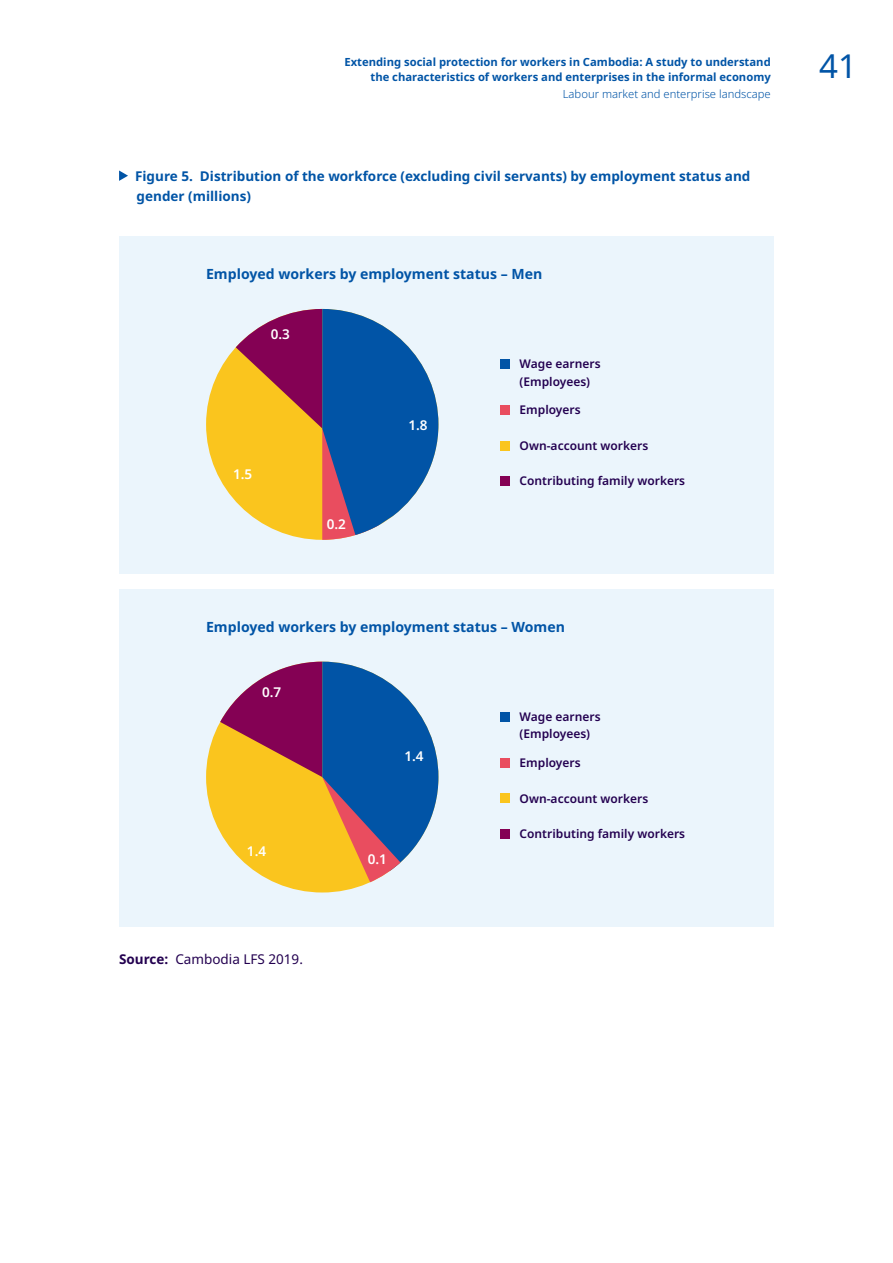
<style>
.page{position:relative;width:893px;height:1263px;background:#fff}
.page>*{position:absolute;margin:0;border:0;box-sizing:border-box;transform-origin:0 0}
.t1{font:33px "Noto Sans";color:#0154a6}
.t2{font:700 14.1px "Noto Sans";color:#0154a6}
.t3{font:700 13.5px/20.2px "Noto Sans";color:#0154a6}
.t4{font:600 13.5px "Noto Sans";color:#fff}
.t5{font:13.5px "Noto Sans";color:#230050}
.t6{font:600 12px "Noto Sans";color:#230050}
.t7{font:700 11.25px/15px "Noto Sans";color:#0154a6;text-align:right}
.t8{font:300 11.25px "Noto Sans";color:#0154a6}
.s1{font-weight:700}
</style>
<div class="page">
<svg style="left:119px;top:170px;width:9px;height:11px"></svg>
<div style="left:119px;top:237px;width:655px;height:337px;background:#ebf5fc"></div>
<div style="left:206px;top:309px;width:232px;height:231px;background:#fac51e;border-radius:50%"></div>
<svg style="left:236px;top:309px;width:202px;height:231px"></svg>
<div style="left:500px;top:359px;width:10px;height:10px;background:#0154a6"></div>
<div style="left:500px;top:405px;width:10px;height:10px;background:#e94d5f"></div>
<div style="left:500px;top:441px;width:10px;height:9px;background:#fac51e"></div>
<div style="left:500px;top:476px;width:10px;height:10px;background:#840154"></div>
<div style="left:119px;top:589px;width:655px;height:338px;background:#ebf5fc"></div>
<div style="left:500px;top:712px;width:10px;height:9px;background:#0154a6"></div>
<div style="left:500px;top:758px;width:10px;height:9px;background:#e94d5f"></div>
<div style="left:500px;top:793px;width:10px;height:10px;background:#fac51e"></div>
<div style="left:500px;top:829px;width:10px;height:9px;background:#840154"></div>
<div style="left:206px;top:662px;width:232px;height:230px;background:#fac51e;border-radius:50%"></div>
<svg style="left:220px;top:662px;width:218px;height:220px"></svg>
<p class="t7" style="left:344px;top:55px;width:428px">Extending social protection for workers in Cambodia: A study to understand the characteristics of workers and enterprises in the informal economy</p>
<p class="t8" style="left:563px;top:86px;width:209px">Labour market and enterprise landscape</p>
<p class="t3" style="left:135px;top:166px;width:617px">Figure 5. Distribution of the workforce (excluding civil servants) by employment status and gender (millions)</p>
<p class="t2" style="left:206px;top:264px;width:338px">Employed workers by employment status – Men</p>
<p class="t4" style="left:271px;top:325px;width:21px">0.3</p>
<p class="t4" style="left:233px;top:465px;width:21px">1.5</p>
<p class="t4" style="left:327px;top:514px;width:21px">0.2</p>
<p class="t4" style="left:408px;top:415px;width:21px">1.8</p>
<p class="t6" style="left:520px;top:355px;width:82px">Wage earners</p>
<p class="t6" style="left:520px;top:373px;width:72px">(Employees)</p>
<p class="t6" style="left:520px;top:402px;width:63px">Employers</p>
<p class="t6" style="left:520px;top:437px;width:130px">Own-account workers</p>
<p class="t6" style="left:520px;top:472px;width:167px">Contributing family workers</p>
<p class="t2" style="left:206px;top:616px;width:360px">Employed workers by employment status – Women</p>
<p class="t4" style="left:262px;top:682px;width:21px">0.7</p>
<p class="t4" style="left:247px;top:841px;width:21px">1.4</p>
<p class="t5" style="left:119px;top:950px;width:185px"><span class="s1">Source:</span> Cambodia LFS 2019.</p>
<p class="t4" style="left:404px;top:746px;width:21px">1.4</p>
<p class="t4" style="left:368px;top:849px;width:21px">0.1</p>
<p class="t6" style="left:520px;top:708px;width:82px">Wage earners</p>
<p class="t6" style="left:520px;top:725px;width:72px">(Employees)</p>
<p class="t6" style="left:520px;top:754px;width:63px">Employers</p>
<p class="t6" style="left:520px;top:790px;width:130px">Own-account workers</p>
<p class="t6" style="left:520px;top:825px;width:167px">Contributing family workers</p>
<h1 class="t1" style="left:819px;top:42px;width:39px">41</h1>
</div>
